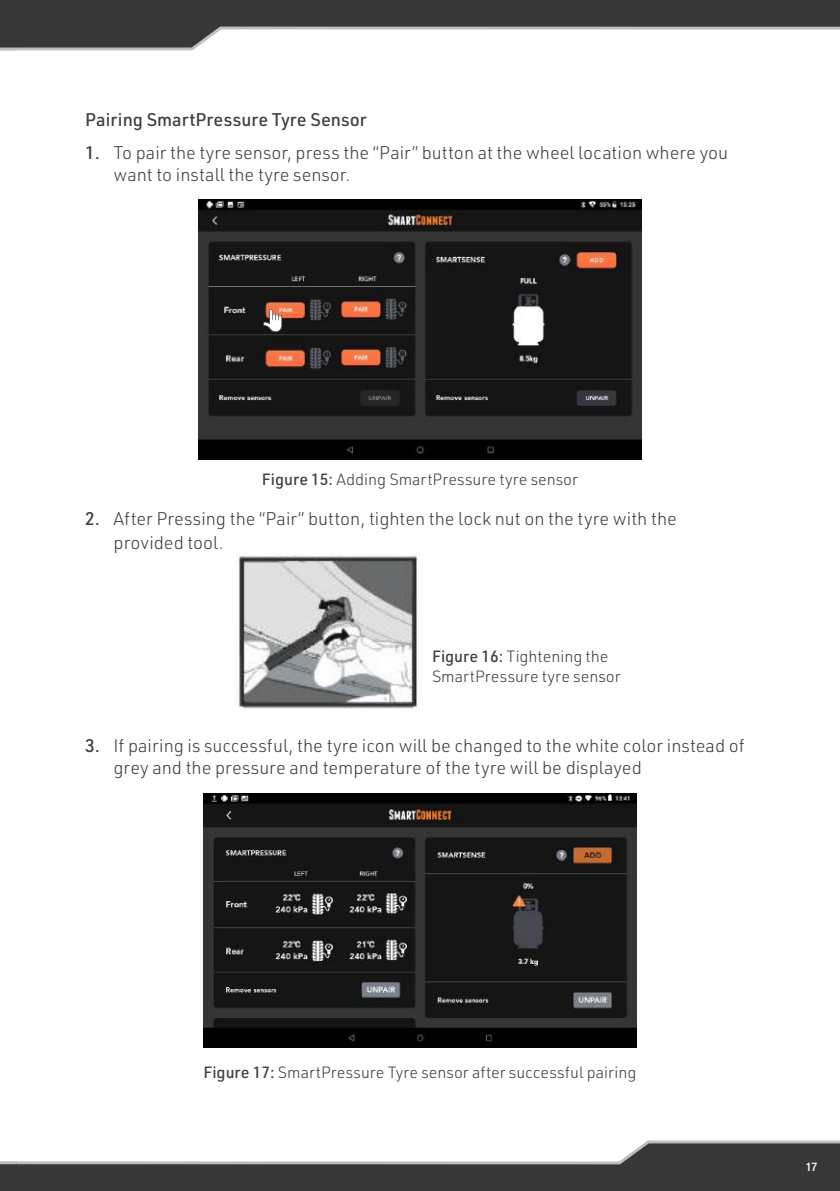
<style>
.page{position:relative;width:840px;height:1191px;background:#fff}
.page>*{position:absolute;margin:0;border:0;box-sizing:border-box;transform-origin:0 0}
.t1{font:300 18px/22px "URWDIN";color:#444041}
.t2{font:500 18px "URWDIN";color:#444041}
.t3{font:300 16px/20px "URWDIN";color:#444041}
.t4{font:500 condensed 12px "Helvetica Neue LT";color:#fff}
.s1{font-weight:500}
</style>
<div class="page">
<img style="left:237px;top:554px;width:185px;height:155px">
<img style="left:203px;top:793px;width:433px;height:254px">
<img style="left:198px;top:200px;width:443px;height:259px">
<img style="left:264px;top:310px;width:17px;height:22px">
<svg style="left:0;top:1140px;width:839px;height:51px"></svg>
<svg style="left:0;top:0;width:839px;height:51px"></svg>
<p class="t2" style="left:85px;top:108px;width:283px">Pairing SmartPressure Tyre Sensor</p>
<p class="t1" style="left:113px;top:141px;width:616px;text-indent:-28px"><span class="s1">1.</span> To pair the tyre sensor, press the “Pair” button at the wheel location where you want to install the tyre sensor.</p>
<p class="t3" style="left:262px;top:469px;width:317px"><span class="s1">Figure 15:</span> Adding SmartPressure tyre sensor</p>
<p class="t1" style="left:113px;top:506px;width:564px;line-height:24px;text-indent:-28px"><span class="s1">2.</span> After Pressing the “Pair” button, tighten the lock nut on the tyre with the provided tool.</p>
<p class="t3" style="left:432px;top:645px;width:190px"><span class="s1">Figure 16:</span> Tightening the<br>SmartPressure tyre sensor</p>
<p class="t1" style="left:113px;top:734px;width:632px;text-indent:-28px"><span class="s1">3.</span> If pairing is successful, the tyre icon will be changed to the white color instead of grey and the pressure and temperature of the tyre will be displayed</p>
<p class="t3" style="left:203px;top:1061px;width:434px"><span class="s1">Figure 17:</span> SmartPressure Tyre sensor after successful pairing</p>
<p class="t4" style="left:805px;top:1159px;width:13px">17</p>
</div>
